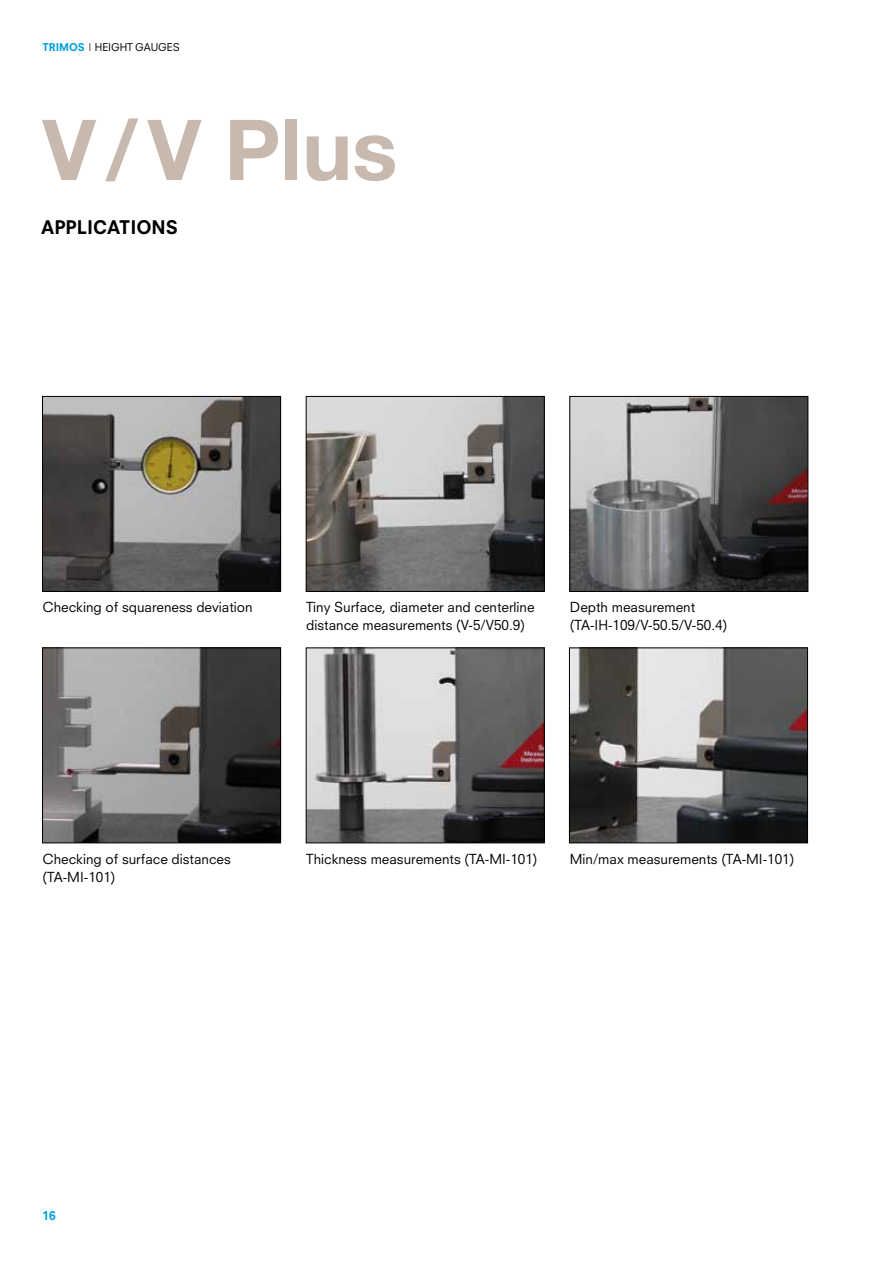
<style>
.page{position:relative;width:893px;height:1263px;background:#fff}
.page>*{position:absolute;margin:0;border:0;box-sizing:border-box;transform-origin:0 0}
.t1{font:700 84.15px "Helvetica Neue";color:#c7b9ae}
.t2{font:800 18.3px "Neuzeit S";color:#000}
.t3{font:13.5px/18px "Neuzeit S";color:#000}
.t4{font:800 12px "Neuzeit S";color:#009ee0}
.t5{font:10.5px "Neuzeit S";letter-spacing:-.005em;color:#000}
.s1{font-weight:800;color:#009ee0}
</style>
<div class="page">
<img style="left:44px;top:398px;width:235px;height:192px">
<div style="left:42px;top:396px;width:239px;height:196px;border:1px solid #000"></div>
<img style="left:44px;top:649px;width:235px;height:192px">
<div style="left:42px;top:647px;width:239px;height:196px;border:1px solid #000"></div>
<img style="left:308px;top:398px;width:235px;height:192px">
<div style="left:306px;top:396px;width:239px;height:196px;border:1px solid #000"></div>
<img style="left:308px;top:649px;width:235px;height:192px">
<div style="left:306px;top:647px;width:239px;height:196px;border:1px solid #000"></div>
<img style="left:571px;top:649px;width:235px;height:192px">
<div style="left:569px;top:647px;width:239px;height:196px;border:1px solid #000"></div>
<img style="left:571px;top:398px;width:235px;height:192px">
<div style="left:569px;top:396px;width:239px;height:196px;border:1px solid #000"></div>
<p class="t5" style="left:43px;top:41px;width:139px"><span class="s1">TRIMOS</span> | HEIGHT GAUGES</p>
<h1 class="t1" style="left:43px;top:98px;width:356px">V / V Plus</h1>
<h2 class="t2" style="left:41px;top:216px;width:138px">APPLICATIONS</h2>
<p class="t3" style="left:43px;top:598px;width:212px">Checking of squareness deviation</p>
<p class="t3" style="left:306px;top:598px;width:230px">Tiny Surface, diameter and centerline distance measurements (V-5/V50.9)</p>
<p class="t3" style="left:570px;top:598px;width:159px">Depth measurement (TA-IH-109/V-50.5/V-50.4)</p>
<p class="t3" style="left:43px;top:850px;width:190px">Checking of surface distances (TA-MI-101)</p>
<p class="t3" style="left:306px;top:850px;width:233px">Thickness measurements (TA-MI-101)</p>
<p class="t3" style="left:570px;top:850px;width:226px">Min/max measurements (TA-MI-101)</p>
<p class="t4" style="left:43px;top:1209px;width:15px">16</p>
</div>
